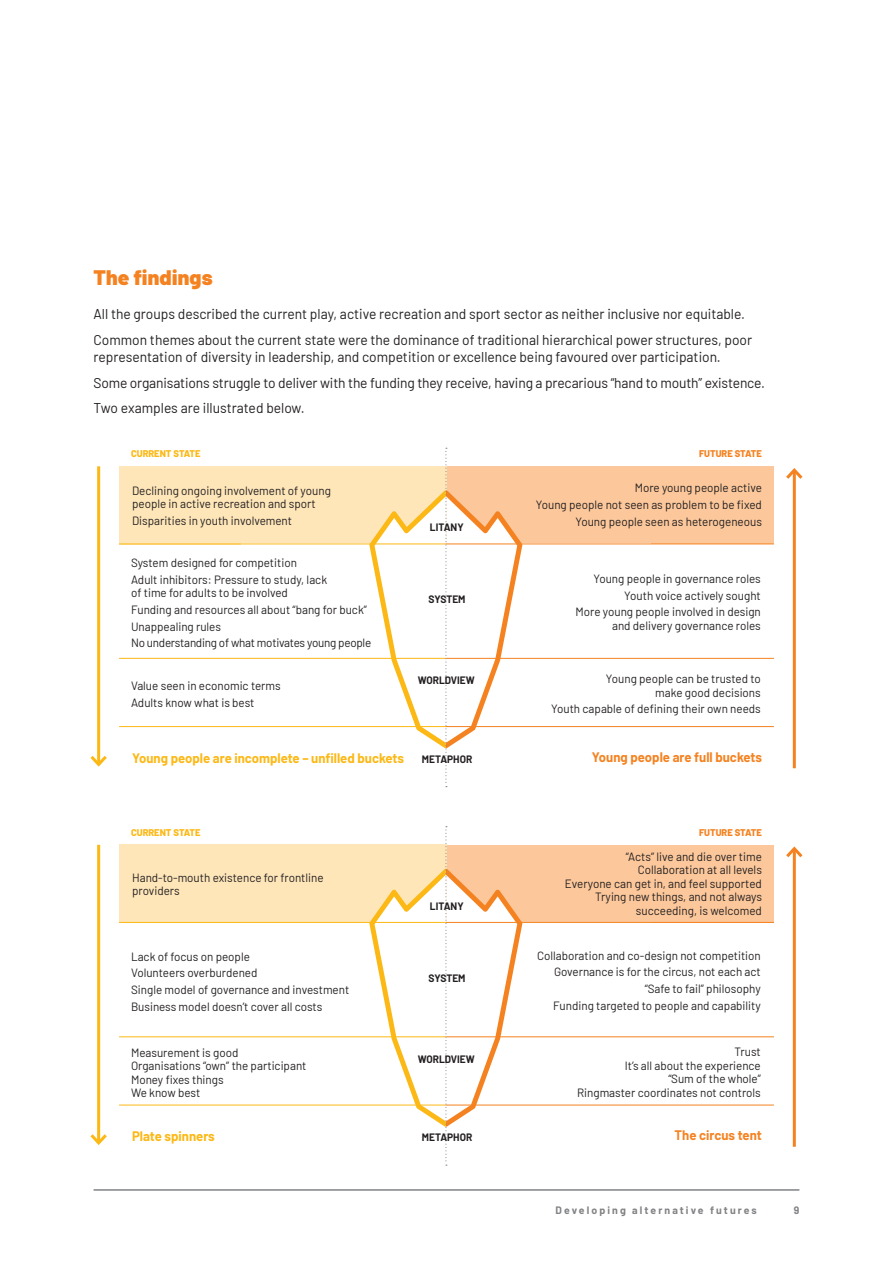
<style>
.page{position:relative;width:893px;height:1263px;background:#fff}
.page>*{position:absolute;margin:0;border:0;box-sizing:border-box;transform-origin:0 0}
.Barlow_Intro_Orange{font:900 21px "Barlow";letter-spacing:.01em;color:#f58220}
.Barlow_Text{font:14.25px/17.2px "Barlow";color:#231f20}
.Barlow_Text-2{font:700 13.5px "Barlow";color:#fcb814}
.Barlow_Text-3{font:700 13.5px "Barlow";color:#f58220}
.Barlow_Text_small{font:700 13.5px "Barlow";color:#fcb814}
.Barlow_Text_small-2{font:700 13.5px "Barlow";color:#f58220}
.Barlow_Text_small-3{font:12px/13.5px "Barlow";color:#231f20}
.Barlow_Text_small-4{font:12px "Barlow";letter-spacing:-.02em;color:#231f20}
.Barlow_Iceberg{font:700 10.5px "Barlow";color:#231f20}
.t1{font:700 10.5px "Barlow";letter-spacing:.2em;color:#808285}
.Barlow_Text-4{font:800 9.75px "Barlow";color:#fcb814}
.Barlow_Text-5{font:800 9.75px "Barlow";color:#f58220}
</style>
<div class="page">
<hr style="left:94px;top:1189px;width:705px;height:2px;background:#808285">
<div style="left:446px;top:466px;width:327px;height:78px;background:#fcc89b"></div>
<div style="left:119px;top:466px;width:327px;height:78px;background:#fee6b9"></div>
<hr style="left:119px;top:544px;width:327px;height:1px;background:#fcb814">
<hr style="left:119px;top:658px;width:327px;height:1px;background:#fcb814">
<hr style="left:119px;top:726px;width:327px;height:1px;background:#fcb814">
<hr style="left:446px;top:658px;width:328px;height:1px;background:#f58220">
<hr style="left:446px;top:726px;width:328px;height:1px;background:#f58220">
<hr style="left:446px;top:544px;width:328px;height:1px;background:#f58220">
<svg style="left:369px;top:448px;width:153px;height:339px"></svg>
<hr style="left:97px;top:466px;width:3px;height:298px;background:#fcb814">
<svg style="left:90px;top:752px;width:17px;height:15px"></svg>
<hr style="left:793px;top:470px;width:3px;height:298px;background:#f58220">
<svg style="left:786px;top:468px;width:17px;height:14px"></svg>
<div style="left:446px;top:844px;width:327px;height:78px;background:#fcc89b"></div>
<div style="left:119px;top:844px;width:327px;height:79px;background:#fee6b9"></div>
<hr style="left:119px;top:922px;width:327px;height:1px;background:#fcb814">
<hr style="left:119px;top:1036px;width:327px;height:1px;background:#fcb814">
<hr style="left:119px;top:1105px;width:327px;height:1px;background:#fcb814">
<hr style="left:446px;top:1036px;width:328px;height:1px;background:#f58220">
<hr style="left:446px;top:1105px;width:328px;height:1px;background:#f58220">
<hr style="left:446px;top:922px;width:328px;height:1px;background:#f58220">
<svg style="left:369px;top:826px;width:153px;height:340px"></svg>
<hr style="left:97px;top:845px;width:3px;height:298px;background:#fcb814">
<svg style="left:90px;top:1131px;width:17px;height:14px"></svg>
<hr style="left:793px;top:849px;width:3px;height:298px;background:#f58220">
<svg style="left:786px;top:846px;width:17px;height:14px"></svg>
<p class="Barlow_Intro_Orange" style="left:94px;top:261px;width:121px">The findings</p>
<p class="Barlow_Text" style="left:94px;top:304px;width:653px">All the groups described the current play, active recreation and sport sector as neither inclusive nor equitable.</p>
<p class="Barlow_Text" style="left:94px;top:330px;width:660px">Common themes about the current state were the dominance of traditional hierarchical power structures, poor representation of diversity in leadership, and competition or excellence being favoured over participation.</p>
<p class="Barlow_Text" style="left:94px;top:373px;width:673px">Some organisations struggle to deliver with the funding they receive, having a precarious “hand to mouth” existence.</p>
<p class="Barlow_Text" style="left:94px;top:399px;width:213px">Two examples are illustrated below.</p>
<p class="Barlow_Text-4" style="left:131px;top:446px;width:71px">CURRENT STATE</p>
<p class="Barlow_Text-5" style="left:699px;top:446px;width:64px">FUTURE STATE</p>
<p class="Barlow_Text_small-3" style="left:132px;top:483px;width:200px">Declining ongoing involvement of young people in active recreation and sport</p>
<p class="Barlow_Text_small-3" style="left:132px;top:513px;width:162px">Disparities in youth involvement</p>
<p class="Barlow_Text_small-3" style="left:131px;top:555px;width:167px">System designed for competition</p>
<p class="Barlow_Text_small-3" style="left:131px;top:572px;width:198px">Adult inhibitors: Pressure to study, lack of time for adults to be involved</p>
<p class="Barlow_Text_small-3" style="left:131px;top:602px;width:237px">Funding and resources all about “bang for buck”</p>
<p class="Barlow_Text_small-3" style="left:131px;top:619px;width:91px">Unappealing rules</p>
<p class="Barlow_Text_small-4" style="left:131px;top:634px;width:242px">No understanding of what motivates young people</p>
<p class="Barlow_Text_small-3" style="left:131px;top:678px;width:151px">Value seen in economic terms</p>
<p class="Barlow_Text_small-3" style="left:131px;top:695px;width:125px">Adults know what is best</p>
<p class="Barlow_Text_small-3" style="left:635px;top:480px;width:129px">More young people active</p>
<p class="Barlow_Text_small-3" style="left:536px;top:497px;width:228px">Young people not seen as problem to be fixed</p>
<p class="Barlow_Text_small-3" style="left:575px;top:514px;width:188px">Young people seen as heterogeneous</p>
<p class="Barlow_Iceberg" style="left:430px;top:520px;width:35px">LITANY</p>
<p class="Barlow_Text_small-3" style="left:593px;top:571px;width:169px">Young people in governance roles</p>
<p class="Barlow_Text_small-3" style="left:624px;top:588px;width:138px">Youth voice actively sought</p>
<p class="Barlow_Text_small-3" style="left:576px;top:604px;width:187px;text-align:right">More young people involved in design and delivery governance roles</p>
<p class="Barlow_Iceberg" style="left:429px;top:592px;width:38px">SYSTEM</p>
<p class="Barlow_Text_small-3" style="left:606px;top:671px;width:156px;text-align:right">Young people can be trusted to make good decisions</p>
<p class="Barlow_Text_small-3" style="left:551px;top:701px;width:211px">Youth capable of defining their own needs</p>
<p class="Barlow_Iceberg" style="left:418px;top:673px;width:58px">WORLDVIEW</p>
<p class="Barlow_Text-2" style="left:132px;top:748px;width:273px">Young people are incomplete – unfilled buckets</p>
<p class="Barlow_Iceberg" style="left:422px;top:751px;width:52px">METAPHOR</p>
<p class="Barlow_Text-3" style="left:592px;top:747px;width:172px">Young people are full buckets</p>
<p class="Barlow_Text-4" style="left:131px;top:825px;width:71px">CURRENT STATE</p>
<p class="Barlow_Text-5" style="left:699px;top:825px;width:64px">FUTURE STATE</p>
<p class="Barlow_Text_small-3" style="left:132px;top:870px;width:193px">Hand-to-mouth existence for frontline providers</p>
<p class="Barlow_Text_small-3" style="left:626px;top:848px;width:138px">“Acts” live and die over time</p>
<p class="Barlow_Text_small-3" style="left:638px;top:862px;width:126px">Collaboration at all levels</p>
<p class="Barlow_Text_small-3" style="left:565px;top:875px;width:199px">Everyone can get in, and feel supported</p>
<p class="Barlow_Text_small-3" style="left:595px;top:889px;width:168px;text-align:right">Trying new things, and not always succeeding, is welcomed</p>
<p class="Barlow_Text_small-3" style="left:537px;top:948px;width:225px">Collaboration and co-design not competition</p>
<p class="Barlow_Text_small-3" style="left:554px;top:964px;width:208px">Governance is for the circus, not each act</p>
<p class="Barlow_Text_small-3" style="left:645px;top:981px;width:117px">“Safe to fail” philosophy</p>
<p class="Barlow_Text_small-3" style="left:553px;top:998px;width:209px">Funding targeted to people and capability</p>
<p class="Barlow_Text_small-3" style="left:734px;top:1044px;width:28px">Trust</p>
<p class="Barlow_Text_small-3" style="left:625px;top:1058px;width:138px">It’s all about the experience</p>
<p class="Barlow_Text_small-3" style="left:668px;top:1071px;width:94px">“Sum of the whole”</p>
<p class="Barlow_Text_small-3" style="left:577px;top:1085px;width:185px">Ringmaster coordinates not controls</p>
<p class="Barlow_Iceberg" style="left:430px;top:898px;width:35px">LITANY</p>
<p class="Barlow_Text_small-3" style="left:131px;top:949px;width:120px">Lack of focus on people</p>
<p class="Barlow_Text_small-3" style="left:131px;top:965px;width:128px">Volunteers overburdened</p>
<p class="Barlow_Text_small-3" style="left:131px;top:982px;width:220px">Single model of governance and investment</p>
<p class="Barlow_Text_small-3" style="left:131px;top:999px;width:193px">Business model doesn’t cover all costs</p>
<p class="Barlow_Text_small-3" style="left:131px;top:1044px;width:109px">Measurement is good</p>
<p class="Barlow_Text_small-3" style="left:131px;top:1058px;width:177px">Organisations “own” the participant</p>
<p class="Barlow_Text_small-3" style="left:131px;top:1071px;width:94px">Money fixes things</p>
<p class="Barlow_Text_small-3" style="left:131px;top:1085px;width:71px">We know best</p>
<p class="Barlow_Text_small" style="left:132px;top:1126px;width:84px">Plate spinners</p>
<p class="Barlow_Iceberg" style="left:429px;top:970px;width:38px">SYSTEM</p>
<p class="Barlow_Iceberg" style="left:418px;top:1051px;width:58px">WORLDVIEW</p>
<p class="Barlow_Iceberg" style="left:422px;top:1129px;width:52px">METAPHOR</p>
<p class="Barlow_Text_small-2" style="left:675px;top:1125px;width:89px">The circus tent</p>
<p class="t1" style="left:556px;top:1202px;width:203px">Developing alternative futures</p>
<p class="t1" style="left:794px;top:1202px;width:7px">9</p>
</div>
